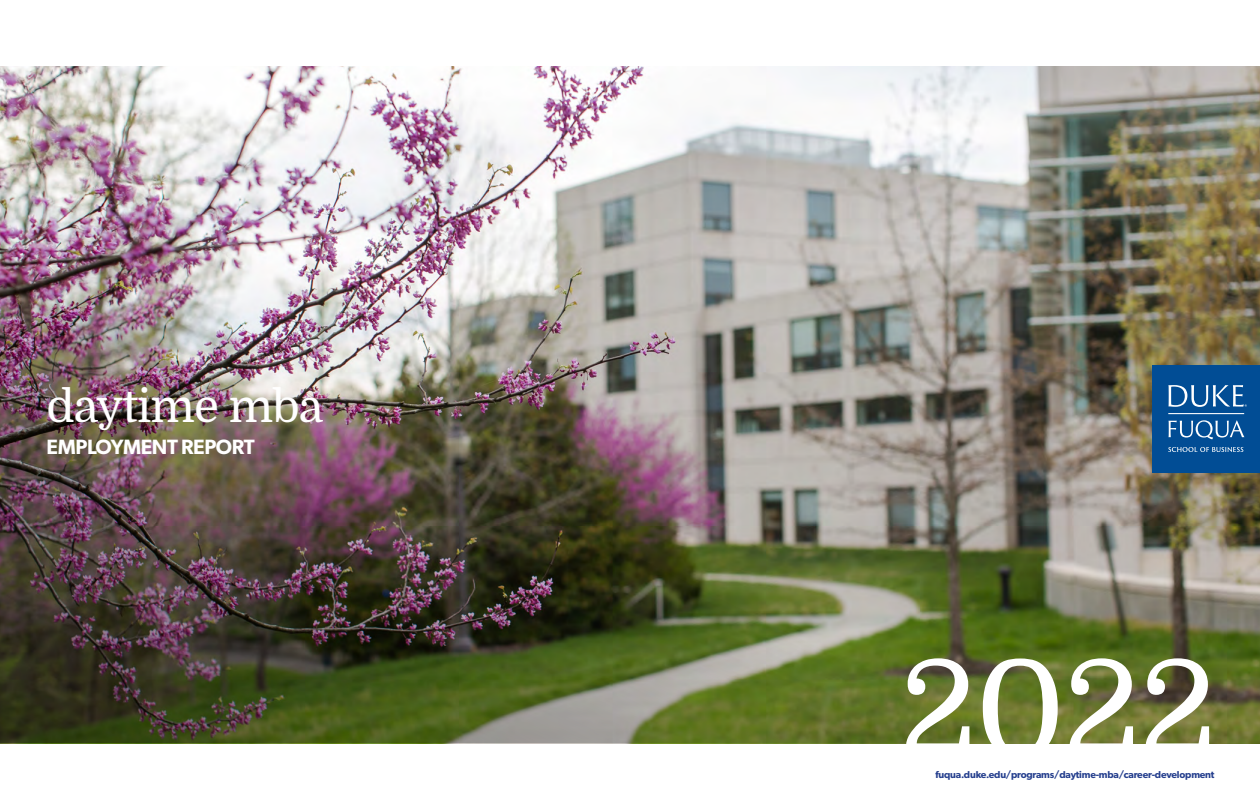
<style>
.page{position:relative;width:1260px;height:810px;background:#fff}
.page>*{position:absolute;margin:0;border:0;box-sizing:border-box;transform-origin:0 0}
.t1{font:133.75px "Domine";color:#fff}
.t2{font:45.62px "Domine";letter-spacing:-.02em;color:#fff}
.t3{font:600 20.75px "Gibson";letter-spacing:-.02em;color:#fff}
.t4{font:600 10px "Gibson";letter-spacing:-.02em;color:#253f8e}
</style>
<div class="page">
<img style="left:0;top:67px;width:1260px;height:676px">
<div style="left:1152px;top:365px;width:108px;height:108px;background:#014d95"></div>
<svg style="left:1168px;top:385px;width:79px;height:67px"></svg>
<h1 class="t2" style="left:47px;top:381px;width:278px">daytime mba</h1>
<h1 class="t3" style="left:47px;top:434px;width:210px">EMPLOYMENT REPORT</h1>
<h1 class="t1" style="left:899px;top:636px;width:320px">2022</h1>
<p class="t4" style="left:936px;top:768px;width:280px">fuqua.duke.edu/programs/daytime-mba/career-development</p>
</div>
